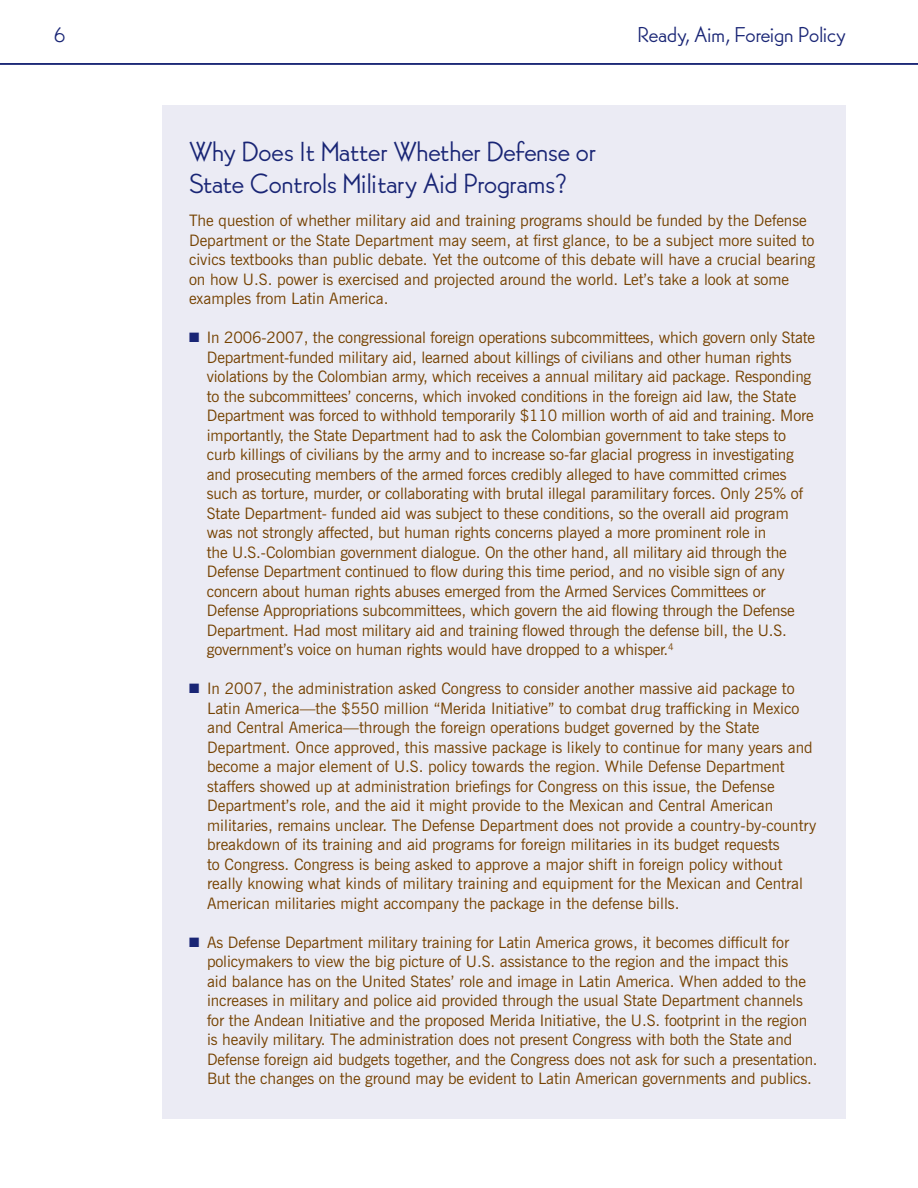
<style>
.page{position:relative;width:918px;height:1188px;background:#fff}
.page>*{position:absolute;margin:0;border:0;box-sizing:border-box;transform-origin:0 0}
.Running_Heads{font:27px/32.4px "Bernhard Gothic SG";letter-spacing:-.02em;color:#192575}
.t1{font:21px "Bernhard Gothic SG";letter-spacing:-.01em;color:#192575}
.LAWG_body{font:15.75px/19.5px "News Gothic BT";letter-spacing:-.005em;color:#754100}
.s1{color:#192575}
</style>
<div class="page">
<svg style="left:0;top:63px;width:918px;height:2px;background:#28347e"></svg>
<div style="left:162px;top:105px;width:684px;height:1014px;background:#ebebf4"></div>
<h2 class="t1" style="left:54px;top:21px;width:13px">6</h2>
<h2 class="t1" style="left:638px;top:21px;width:210px">Ready, Aim, Foreign Policy</h2>
<p class="Running_Heads" style="left:189px;top:135px;width:409px">Why Does It Matter Whether Defense or<br>State Controls Military Aid Programs?</p>
<p class="LAWG_body" style="left:189px;top:211px;width:628px">The question of whether military aid and training programs should be funded by the Defense Department or the State Department may seem, at first glance, to be a subject more suited to civics textbooks than public debate. Yet the outcome of this debate will have a crucial bearing on how U.S. power is exercised and projected around the world. Let’s take a look at some examples from Latin America.</p>
<p class="LAWG_body" style="left:207px;top:328px;width:610px;text-indent:-18px"><span class="s1">■</span> In 2006-2007, the congressional foreign operations subcommittees, which govern only State Department-funded military aid, learned about killings of civilians and other human rights violations by the Colombian army, which receives a annual military aid package. Responding to the subcommittees’ concerns, which invoked conditions in the foreign aid law, the State Department was forced to withhold temporarily $110 million worth of aid and training. More importantly, the State Department had to ask the Colombian government to take steps to curb killings of civilians by the army and to increase so-far glacial progress in investigating and prosecuting members of the armed forces credibly alleged to have committed crimes such as torture, murder, or collaborating with brutal illegal paramilitary forces. Only 25% of State Department- funded aid was subject to these conditions, so the overall aid program was not strongly affected, but human rights concerns played a more prominent role in<br>the U.S.-Colombian government dialogue. On the other hand, all military aid through the Defense Department continued to flow during this time period, and no visible sign of any concern about human rights abuses emerged from the Armed Services Committees or Defense Appropriations subcommittees, which govern the aid flowing through the Defense Department. Had most military aid and training flowed through the defense bill, the U.S. government’s voice on human rights would have dropped to a whisper.<sup>4</sup></p>
<p class="LAWG_body" style="left:207px;top:679px;width:611px;text-indent:-18px"><span class="s1">■</span> In 2007, the administration asked Congress to consider another massive aid package to Latin America—the $550 million “Merida Initiative” to combat drug trafficking in Mexico and Central America—through the foreign operations budget governed by the State Department. Once approved, this massive package is likely to continue for many years and become a major element of U.S. policy towards the region. While Defense Department staffers showed up at administration briefings for Congress on this issue, the Defense Department’s role, and the aid it might provide to the Mexican and Central American militaries, remains unclear. The Defense Department does not provide a country-by-country breakdown of its training and aid programs for foreign militaries in its budget requests<br>to Congress. Congress is being asked to approve a major shift in foreign policy without really knowing what kinds of military training and equipment for the Mexican and Central American militaries might accompany the package in the defense bills.</p>
<p class="LAWG_body" style="left:207px;top:932px;width:612px;text-indent:-18px"><span class="s1">■</span> As Defense Department military training for Latin America grows, it becomes difficult for policymakers to view the big picture of U.S. assistance to the region and the impact this<br>aid balance has on the United States’ role and image in Latin America. When added to the increases in military and police aid provided through the usual State Department channels for the Andean Initiative and the proposed Merida Initiative, the U.S. footprint in the region is heavily military. The administration does not present Congress with both the State and Defense foreign aid budgets together, and the Congress does not ask for such a presentation.<br>But the changes on the ground may be evident to Latin American governments and publics.</p>
</div>
